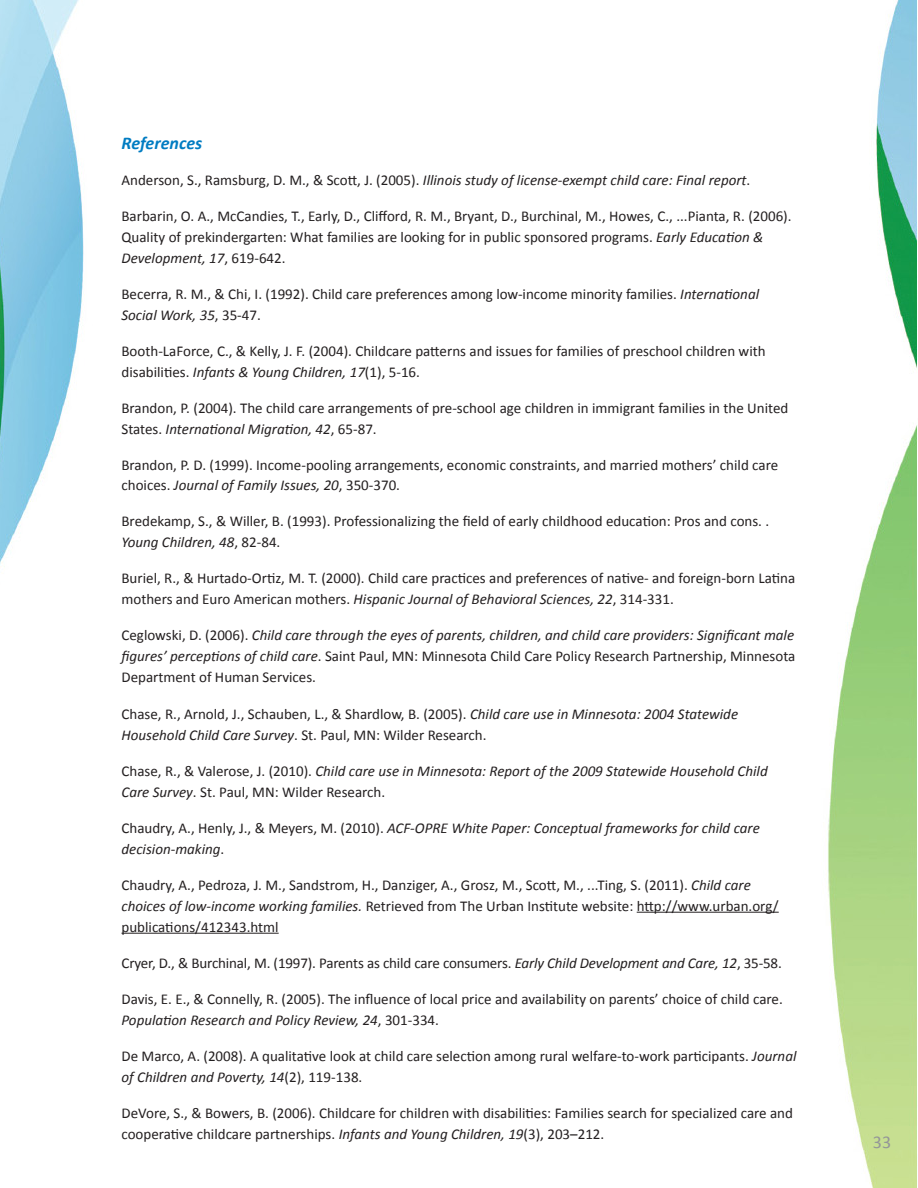
<style>
.page{position:relative;width:918px;height:1188px;background:#fff}
.page>*{position:absolute;margin:0;border:0;box-sizing:border-box;transform-origin:0 0}
.t1{font:italic 700 18px "Calibri";color:#007cc2}
.t2{font:18px "Calibri";color:#939598}
.t3{font:15px/21px "Calibri";color:#231f20}
.t4{font:italic 15px/21px "Calibri";color:#231f20}
.s1{font-style:normal}
.s2{font-style:italic}
</style>
<div class="page">
<img style="left:0;top:0;width:918px;height:1188px">
<hr style="left:637px;top:912px;width:142px;height:1px;background:#231f20">
<hr style="left:122px;top:933px;width:157px;height:1px;background:#231f20">
<p class="t1" style="left:122px;top:131px;width:82px">References</p>
<p class="t4" style="left:122px;top:168px;width:630px"><span class="s1">Anderson, S., Ramsburg, D. M., &amp; Scott, J. (2005).</span> Illinois study of license-exempt child care: Final report<span class="s1">.</span></p>
<p class="t3" style="left:122px;top:205px;width:672px">Barbarin, O. A., McCandies, T., Early, D., Clifford, R. M., Bryant, D., Burchinal, M., Howes, C., ...Pianta, R. (2006).<br>Quality of prekindergarten: What families are looking for in public sponsored programs. <span class="s2">Early Education &amp;<br>Development, 17</span>, 619-642.</p>
<p class="t3" style="left:122px;top:283px;width:639px">Becerra, R. M., &amp; Chi, I. (1992). Child care preferences among low-income minority families. <span class="s2">International<br>Social Work, 35</span>, 35-47.</p>
<p class="t3" style="left:122px;top:340px;width:646px">Booth-LaForce, C., &amp; Kelly, J. F. (2004). Childcare patterns and issues for families of preschool children with disabilities. <span class="s2">Infants &amp; Young Children, 17</span>(1), 5-16.</p>
<p class="t3" style="left:122px;top:397px;width:668px">Brandon, P. (2004). The child care arrangements of pre-school age children in immigrant families in the United<br>States. <span class="s2">International Migration, 42</span>, 65-87.</p>
<p class="t3" style="left:122px;top:454px;width:658px">Brandon, P. D. (1999). Income-pooling arrangements, economic constraints, and married mothers’ child care choices. <span class="s2">Journal ofFamily Issues, 20</span>, 350-370.</p>
<p class="t3" style="left:122px;top:511px;width:649px">Bredekamp, S., &amp; Willer, B. (1993). Professionalizing the field of early childhood education: Pros and cons. .</p>
<p class="t4" style="left:122px;top:531px;width:160px">Young Children, 48<span class="s1">, 82-84.</span></p>
<p class="t3" style="left:122px;top:568px;width:675px">Buriel, R., &amp; Hurtado-Ortiz, M. T. (2000). Child care practices and preferences of native- and foreign-born Latina</p>
<p class="t3" style="left:122px;top:589px;width:554px">mothers and Euro American mothers. <span class="s2">Hispanic Journal ofBehavioral Sciences, 22</span>, 314-331.</p>
<p class="t3" style="left:122px;top:625px;width:675px;text-align:justify">Ceglowski, D. (2006). <span class="s2">Child care through the eyes ofparents, children, and child care providers: Significant male figures’ perceptions ofchild care</span>. Saint Paul, MN: Minnesota Child Care Policy Research Partnership, Minnesota Department of Human Services.</p>
<p class="t3" style="left:122px;top:703px;width:618px">Chase, R., Arnold, J., Schauben, L., &amp; Shardlow, B. (2005). <span class="s2">Child care use in Minnesota: 2004 Statewide<br>Household Child Care Survey</span>. St. Paul, MN: Wilder Research.</p>
<p class="t4" style="left:122px;top:759px;width:648px"><span class="s1">Chase, R., &amp; Valerose, J. (2010).</span> Child care use in Minnesota: Report ofthe 2009 Statewide Household Child<br>Care Survey<span class="s1">. St. Paul, MN: Wilder Research.</span></p>
<p class="t4" style="left:122px;top:816px;width:640px"><span class="s1">Chaudry, A., Henly, J., &amp; Meyers, M. (2010).</span> ACF-OPRE White Paper: Conceptual frameworks for child care decision-making<span class="s1">.</span></p>
<p class="t3" style="left:122px;top:874px;width:659px">Chaudry, A., Pedroza, J. M., Sandstrom, H., Danziger, A., Grosz, M., Scott, M., ...Ting, S. (2011). <span class="s2">Child care choices oflow-income working families.</span> Retrieved from The Urban Institute website: http://www.urban.org/ publications/412343.html</p>
<p class="t3" style="left:122px;top:952px;width:662px">Cryer, D., &amp; Burchinal, M. (1997). Parents as child care consumers. <span class="s2">Early Child Development and Care, 12</span>, 35-58.</p>
<p class="t3" style="left:122px;top:988px;width:663px">Davis, E. E., &amp; Connelly, R. (2005). The influence of local price and availability on parents’ choice of child care.</p>
<p class="t4" style="left:122px;top:1008px;width:319px">Population Research and Policy Review, 24<span class="s1">, 301-334.</span></p>
<p class="t3" style="left:122px;top:1045px;width:676px">De Marco, A. (2008). A qualitative look at child care selection among rural welfare-to-work participants. <span class="s2">Journal</span></p>
<p class="t4" style="left:122px;top:1065px;width:242px">ofChildren and Poverty, 14<span class="s1">(2), 119-138.</span></p>
<p class="t3" style="left:122px;top:1102px;width:673px">DeVore, S., &amp; Bowers, B. (2006). Childcare for children with disabilities: Families search for specialized care and</p>
<p class="t3" style="left:122px;top:1123px;width:484px">cooperative childcare partnerships. <span class="s2">Infants and Young Children, 19</span>(3), 203–212.</p>
<p class="t2" style="left:873px;top:1130px;width:20px">33</p>
</div>
